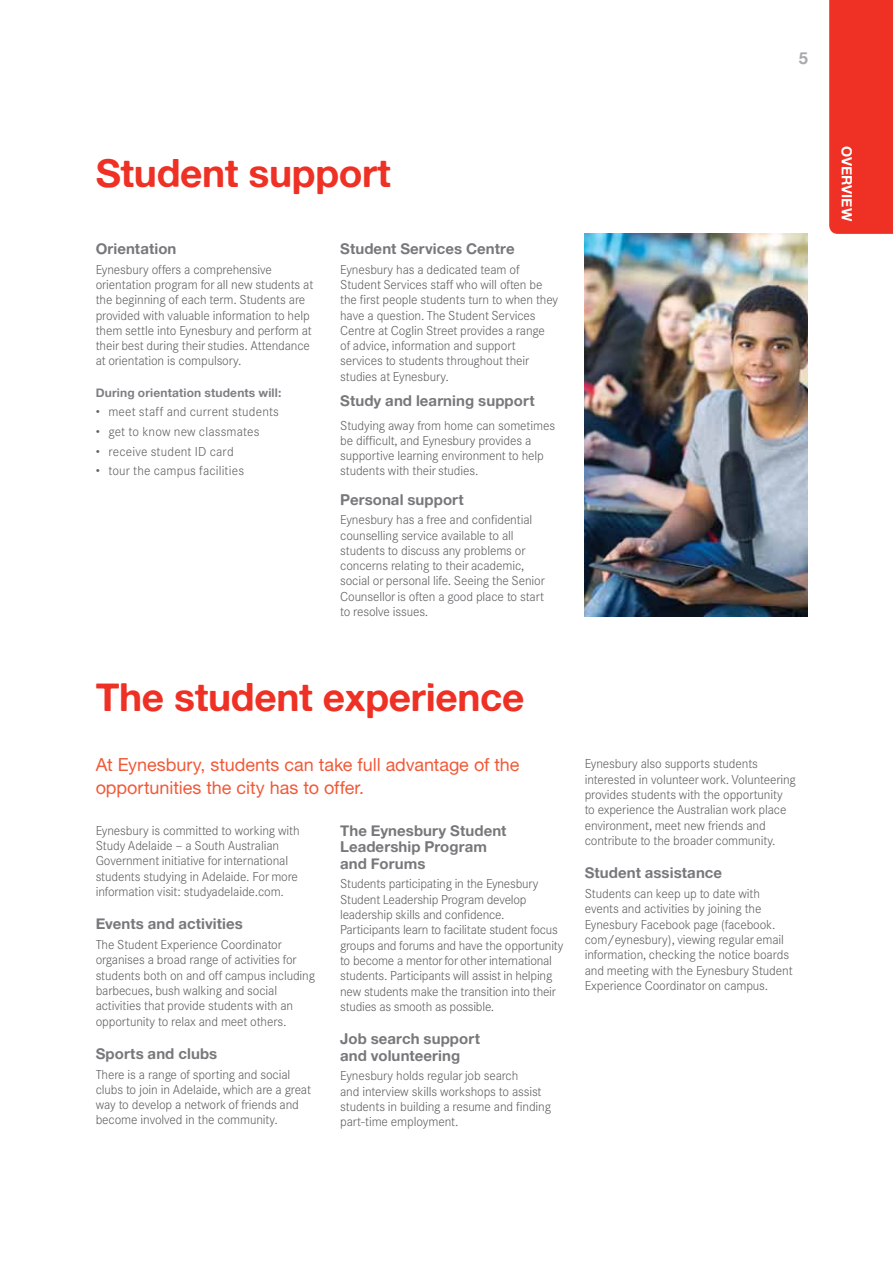
<style>
.page{position:relative;width:893px;height:1263px;background:#fff}
.page>*{position:absolute;margin:0;border:0;box-sizing:border-box;transform-origin:0 0}
.t1{font:39px "Alte Haas Grotesk Bold";letter-spacing:-.01em;color:#ee3124}
.t2{font:18px/22.5px "Alte Haas Grotesk";letter-spacing:-.005em;color:#f15938}
.t3{font:16.5px "Alte Haas Grotesk Bold";color:#a7a9ac}
.t4{font:15px/16.5px "Alte Haas Grotesk Bold";letter-spacing:.005em;color:#77787b}
.t5{font:14.25px "Alte Haas Grotesk Bold";color:#fff}
.t6{font:300 12.75px/15.3px "Corporate SBQ";letter-spacing:-.01em;color:#5f6062}
.t7{font:300 12.75px "Corporate SBQ";letter-spacing:.015em;color:#5f6062}
.t8{font:300 12.75px "Corporate SBQ";letter-spacing:.01em;color:#5f6062}
.t9{font:12px "Alte Haas Grotesk Bold";letter-spacing:.015em;color:#7d7f82}
</style>
<div class="page">
<img style="left:584px;top:234px;width:224px;height:382px">
<div style="left:829px;top:0;width:64px;height:234px;background:#ee3124"></div>
<p class="t3" style="left:799px;top:48px;width:11px">5</p>
<h1 class="t1" style="left:96px;top:149px;width:297px">Student support</h1>
<p class="t4" style="left:96px;top:240px;width:82px">Orientation</p>
<p class="t6" style="left:96px;top:262px;width:219px">Eynesbury offers a comprehensive orientation program for all new students at the beginning of each term. Students are provided with valuable information to help them settle into Eynesbury and perform at their best during their studies. Attendance at orientation is compulsory.</p>
<p class="t9" style="left:96px;top:385px;width:187px">During orientation students will:</p>
<p class="t7" style="left:96px;top:405px;width:185px">• meet staff and current students</p>
<p class="t8" style="left:96px;top:424px;width:165px">• get to know new classmates</p>
<p class="t7" style="left:96px;top:444px;width:140px">• receive student ID card</p>
<p class="t8" style="left:96px;top:463px;width:150px">• tour the campus facilities</p>
<p class="t4" style="left:340px;top:240px;width:176px">Student Services Centre</p>
<p class="t6" style="left:340px;top:262px;width:219px">Eynesbury has a dedicated team of Student Services staff who will often be the first people students turn to when they have a question. The Student Services Centre at Coglin Street provides a range of advice, information and support services to students throughout their studies at Eynesbury.</p>
<p class="t4" style="left:340px;top:392px;width:196px">Study and learning support</p>
<p class="t6" style="left:340px;top:418px;width:216px">Studying away from home can sometimes be difficult, and Eynesbury provides a supportive learning environment to help students with their studies.</p>
<p class="t4" style="left:340px;top:491px;width:125px">Personal support</p>
<p class="t6" style="left:340px;top:512px;width:206px">Eynesbury has a free and confidential counselling service available to all students to discuss any problems or concerns relating to their academic, social or personal life. Seeing the Senior Counsellor is often a good place to start to resolve issues.</p>
<h1 class="t1" style="left:96px;top:673px;width:430px">The student experience</h1>
<h2 class="t2" style="left:96px;top:753px;width:425px">At Eynesbury, students can take full advantage of the opportunities the city has to offer.</h2>
<p class="t6" style="left:96px;top:823px;width:206px">Eynesbury is committed to working with Study Adelaide — a South Australian Government initiative for international students studying in Adelaide. For more information visit: studyadelaide.com.</p>
<p class="t4" style="left:96px;top:915px;width:149px">Events and activities</p>
<p class="t6" style="left:96px;top:937px;width:221px">The Student Experience Coordinator organises a broad range of activities for students both on and off campus including barbecues, bush walking and social activities that provide students with an opportunity to relax and meet others.</p>
<p class="t4" style="left:96px;top:1045px;width:123px">Sports and clubs</p>
<p class="t6" style="left:96px;top:1066px;width:217px">There is a range of sporting and social clubs to join in Adelaide, which are a great way to develop a network of friends and become involved in the community.</p>
<p class="t4" style="left:340px;top:822px;width:168px">The Eynesbury Student<br>Leadership Program and Forums</p>
<p class="t6" style="left:340px;top:876px;width:225px">Students participating in the Eynesbury Student Leadership Program develop leadership skills and confidence.<br>Participants learn to facilitate student focus groups and forums and have the opportunity to become a mentor for other international students. Participants will assist in helping new students make the transition into their studies as smooth as possible.</p>
<p class="t4" style="left:340px;top:1030px;width:141px">Job search support and volunteering</p>
<p class="t6" style="left:340px;top:1068px;width:212px">Eynesbury holds regular job search<br>and interview skills workshops to assist students in building a resume and finding part-time employment.</p>
<p class="t6" style="left:585px;top:756px;width:213px">Eynesbury also supports students interested in volunteer work. Volunteering provides students with the opportunity to experience the Australian work place environment, meet new friends and contribute to the broader community.</p>
<p class="t4" style="left:585px;top:864px;width:139px">Student assistance</p>
<p class="t6" style="left:585px;top:886px;width:210px">Students can keep up to date with events and activities by joining the Eynesbury Facebook page (facebook. com/eynesbury), viewing regular email information, checking the notice boards and meeting with the Eynesbury Student Experience Coordinator on campus.</p>
<p class="t5" style="left:856px;top:146px;width:77px;rotate:90deg">OVERVIEW</p>
</div>
